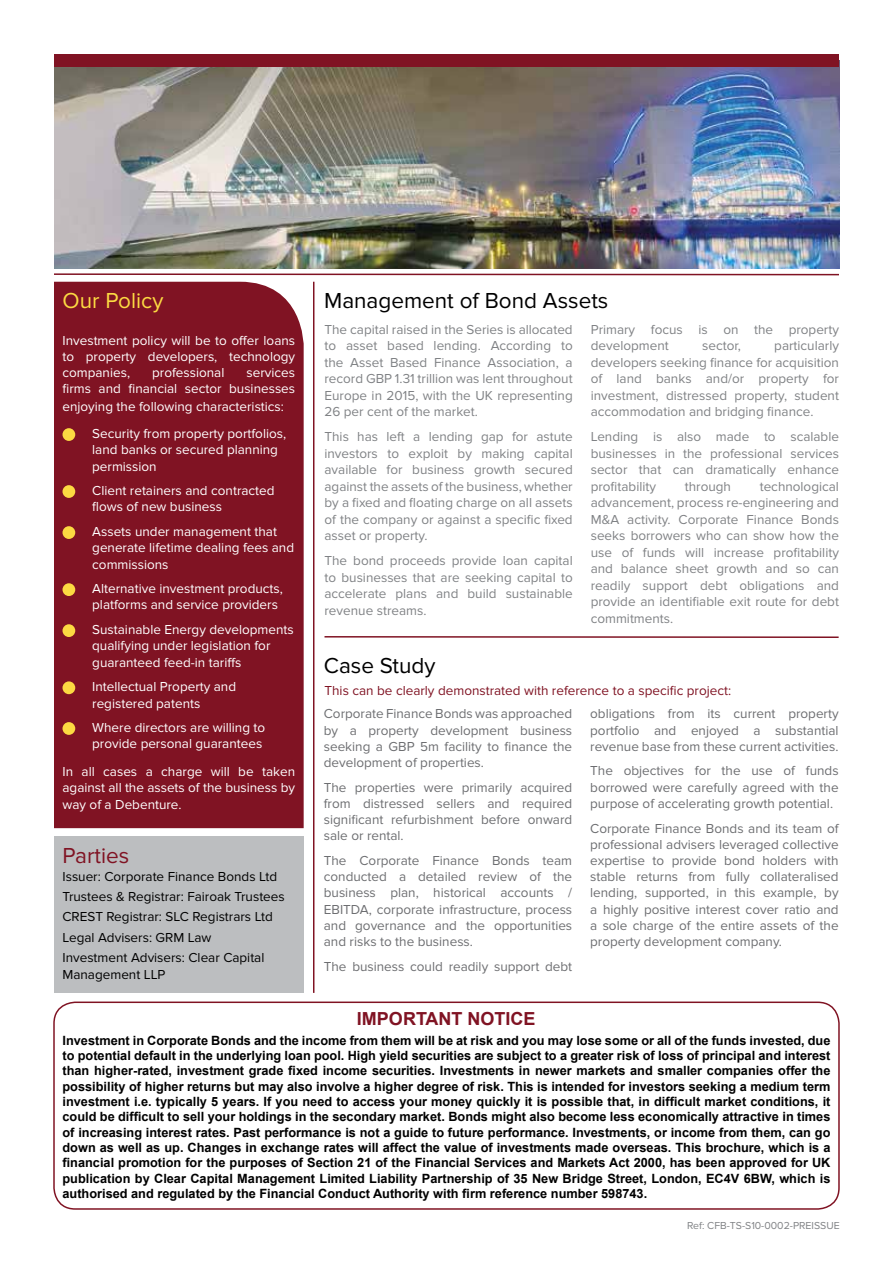
<style>
.page{position:relative;width:893px;height:1263px;background:#fff}
.page>*{position:absolute;margin:0;border:0;box-sizing:border-box;transform-origin:0 0}
.t1{font:22.5px "Proxima Nova";color:#000}
.t2{font:22.5px "Proxima Nova";color:#fcda42}
.t3{font:22.5px "Proxima Nova";color:#801323}
.t4{font:700 18px "Arial";color:#801323}
.t5{font:13.5px/16.5px "Proxima Nova";color:#808285;text-align:justify}
.t6{font:13.5px/16.2px "Proxima Nova";color:#6d6e71;text-align:justify}
.t7{font:13.5px/16.2px "Proxima Nova";color:#fff}
.t8{font:13.5px/20.4px "Proxima Nova";color:#000}
.t9{font:13.5px "Proxima Nova";color:#801323}
.t10{font:700 12.75px/15.3px "Arial";color:#000;text-align:justify}
.t11{font:10.5px "Proxima Nova";color:#808285}
</style>
<div class="page">
<div style="left:53px;top:1001px;width:787px;height:209px;border:2px solid #801323;border-radius:21px"></div>
<div style="left:54px;top:282px;width:250px;height:546px;background:#801323"></div>
<div style="left:54px;top:836px;width:250px;height:157px;background:#bcbec0"></div>
<img style="left:54px;top:60px;width:786px;height:208px">
<div style="left:54px;top:54px;width:785px;height:13px;background:#801323"></div>
<hr style="left:313px;top:282px;width:1px;height:711px;background:#801323">
<svg style="left:54px;top:273px;width:785px;height:3px;background:#bf8890"></svg>
<svg style="left:324px;top:636px;width:515px;height:2px"></svg>
<div style="left:63px;top:526px;width:12px;height:13px;background:#fcda42;border-radius:50%"></div>
<div style="left:63px;top:583px;width:12px;height:13px;background:#fcda42;border-radius:50%"></div>
<div style="left:63px;top:624px;width:12px;height:13px;background:#fcda42;border-radius:50%"></div>
<div style="left:63px;top:681px;width:12px;height:13px;background:#fcda42;border-radius:50%"></div>
<div style="left:63px;top:485px;width:12px;height:13px;background:#fcda42;border-radius:50%"></div>
<div style="left:63px;top:428px;width:12px;height:13px;background:#fcda42;border-radius:50%"></div>
<div style="left:63px;top:722px;width:12px;height:13px;background:#fcda42;border-radius:50%"></div>
<h1 class="t2" style="left:63px;top:288px;width:102px">Our Policy</h1>
<p class="t7" style="left:63px;top:332px;width:234px;text-align:justify">Investment policy will be to offer loans to property developers, technology companies,</p>
<p class="t7" style="left:152px;top:365px;width:74px">professional</p>
<p class="t7" style="left:63px;top:365px;width:234px;text-align:right">services<br>firms and financial sector businesses</p>
<p class="t7" style="left:63px;top:399px;width:223px">enjoying the following characteristics:</p>
<p class="t7" style="left:92px;top:426px;width:195px">Security from property portfolios, land banks or secured planning permission</p>
<p class="t7" style="left:92px;top:483px;width:184px">Client retainers and contracted flows of new business</p>
<p class="t7" style="left:92px;top:524px;width:203px">Assets under management that generate lifetime dealing fees and commissions</p>
<p class="t7" style="left:92px;top:581px;width:192px">Alternative investment products, platforms and service providers</p>
<p class="t7" style="left:92px;top:622px;width:203px">Sustainable Energy developments qualifying under legislation for guaranteed feed-in tariffs</p>
<p class="t7" style="left:92px;top:679px;width:145px">Intellectual Property and registered patents</p>
<p class="t7" style="left:92px;top:720px;width:175px">Where directors are willing to provide personal guarantees</p>
<p class="t7" style="left:63px;top:764px;width:234px;text-align:justify">In all cases a charge will be taken against all the assets of the business by way of a Debenture.</p>
<h1 class="t3" style="left:63px;top:842px;width:68px">Parties</h1>
<p class="t8" style="left:62px;top:866px;width:224px">Issuer: Corporate Finance Bonds Ltd Trustees &amp; Registrar: Fairoak Trustees CREST Registrar: SLC Registrars Ltd Legal Advisers: GRM Law<br>Investment Advisers: Clear Capital</p>
<p class="t8" style="left:62px;top:964px;width:105px">Management LLP</p>
<h1 class="t1" style="left:324px;top:288px;width:286px">Management of Bond Assets</h1>
<p class="t5" style="left:324px;top:321px;width:250px">The capital raised in the Series is allocated to asset based lending. According to the Asset Based Finance Association, a record GBP 1.31 trillion was lent throughout Europe in 2015, with the UK representing 26 per cent of the market.</p>
<p class="t5" style="left:324px;top:429px;width:250px">This has left a lending gap for astute investors to exploit by making capital available for business growth secured against the assets of the business, whether by a fixed and floating charge on all assets of the company or against a specific fixed asset or property.</p>
<p class="t5" style="left:324px;top:553px;width:250px">The bond proceeds provide loan capital to businesses that are seeking capital to accelerate plans and build sustainable revenue streams.</p>
<p class="t5" style="left:591px;top:321px;width:250px">Primary focus is on the property development</p>
<p class="t5" style="left:591px;top:338px;width:250px;text-indent:184px">particularly developers seeking finance for acquisition of land banks and/or property for investment, distressed property, student accommodation and bridging finance.</p>
<p class="t5" style="left:591px;top:429px;width:250px">Lending is also made to scalable businesses in the professional services sector that can dramatically enhance profitability</p>
<p class="t5" style="left:702px;top:338px;width:40px">sector,</p>
<p class="t5" style="left:591px;top:478px;width:250px;text-indent:169px">technological advancement, process re-engineering and M&amp;A activity. Corporate Finance Bonds seeks borrowers who can show how the use of funds will increase profitability and balance sheet growth and so can readily support debt obligations and provide an identifiable exit route for debt commitments.</p>
<p class="t5" style="left:685px;top:478px;width:48px">through</p>
<h1 class="t1" style="left:324px;top:652px;width:113px">Case Study</h1>
<p class="t9" style="left:324px;top:683px;width:408px">This can be clearly demonstrated with reference to a specific project:</p>
<p class="t6" style="left:324px;top:706px;width:250px">Corporate Finance Bonds was approached by a property development business seeking a GBP 5m facility to finance the development of properties.</p>
<p class="t6" style="left:324px;top:779px;width:250px">The properties were primarily acquired from distressed sellers and required significant refurbishment before onward sale or rental.</p>
<p class="t6" style="left:324px;top:852px;width:250px">The Corporate Finance Bonds team conducted a detailed review of the business plan, historical accounts / EBITDA, corporate infrastructure, process and governance and the opportunities and risks to the business.</p>
<p class="t6" style="left:324px;top:958px;width:250px">The business could readily support debt</p>
<p class="t6" style="left:590px;top:706px;width:250px">obligations from its current property portfolio and enjoyed a substantial revenue base from these current activities.</p>
<p class="t6" style="left:590px;top:763px;width:250px">The objectives for the use of funds borrowed were carefully agreed with the purpose of accelerating growth potential.</p>
<p class="t6" style="left:590px;top:820px;width:250px">Corporate Finance Bonds and its team of professional advisers leveraged collective expertise to provide bond holders with stable returns from fully collateralised lending, supported, in this example, by a highly positive interest cover ratio and a sole charge of the entire assets of the property development company.</p>
<h2 class="t4" style="left:357px;top:1007px;width:180px">IMPORTANT NOTICE</h2>
<p class="t10" style="left:63px;top:1033px;width:769px">Investment in Corporate Bonds and the income from them will be at risk and you may lose some or all of the funds invested, due to potential default in the underlying loan pool. High yield securities are subject to a greater risk of loss of principal and interest than higher-rated, investment grade fixed income securities. Investments in newer markets and smaller companies offer the possibility of higher returns but may also involve a higher degree of risk. This is intended for investors seeking a medium term investment i.e. typically 5 years. If you need to access your money quickly it is possible that, in difficult market conditions, it could be difficult to sell your holdings in the secondary market. Bonds might also become less economically attractive in times of increasing interest rates. Past performance is not a guide to future performance. Investments, or income from them, can go down as well as up. Changes in exchange rates will affect the value of investments made overseas. This brochure, which is a financial promotion for the purposes of Section 21 of the Financial Services and Markets Act 2000, has been approved for UK publication by Clear Capital Management Limited Liability Partnership of 35 New Bridge Street, London, EC4V 6BW, which is authorised and regulated by the Financial Conduct Authority with firm reference number 598743.</p>
<p class="t11" style="left:687px;top:1219px;width:154px">Ref: CFB-TS-S10-0002-PREISSUE</p>
</div>
